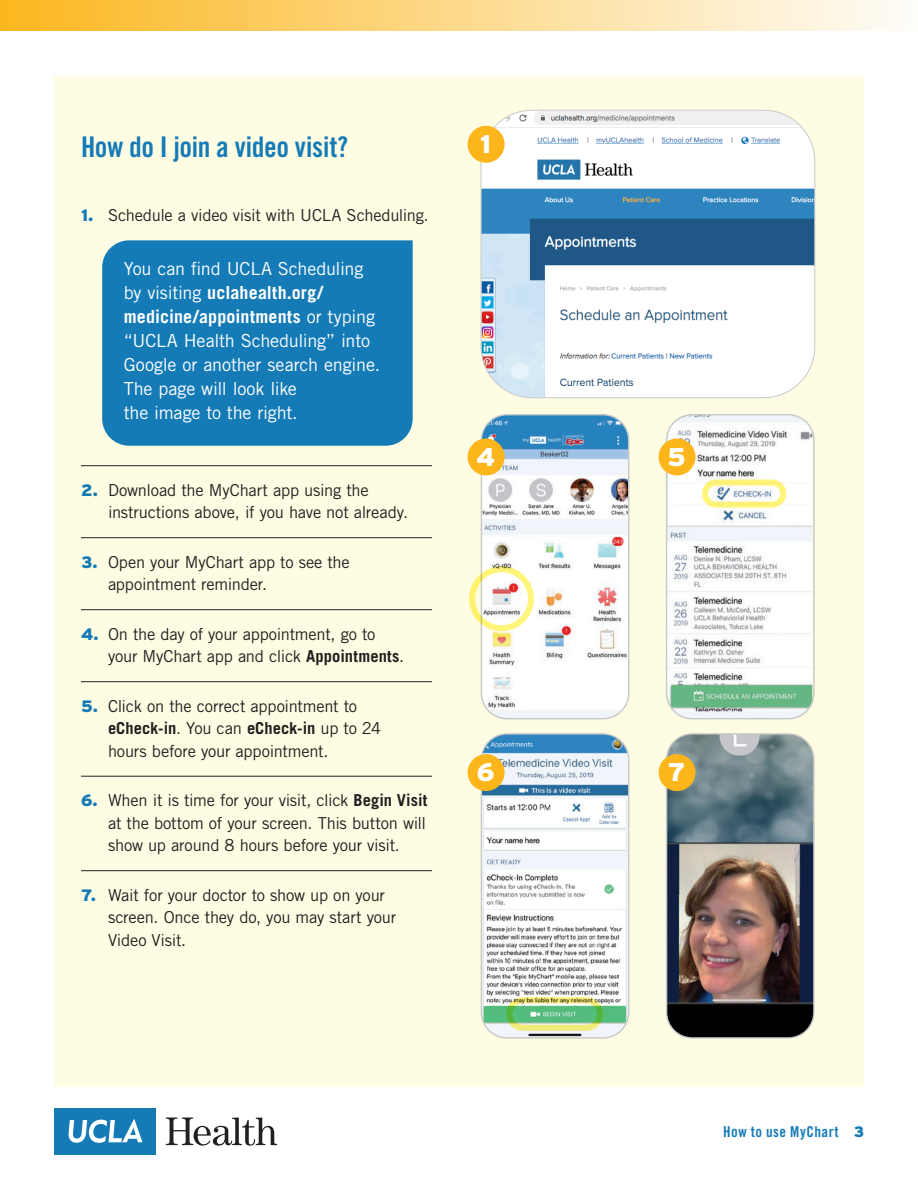
<style>
.page{position:relative;width:918px;height:1188px;background:#fff}
.page>*{position:absolute;margin:0;border:0;box-sizing:border-box;transform-origin:0 0}
.Question{font:28.5px "Trade Gothic Bold Cond Twenty";letter-spacing:-.01em;color:#157bb7}
.Body_Copy__12_16{font:900 25.65px "Interstate";color:#fff}
.TIP_Text{font:18px/24px "Trade Gothic";letter-spacing:-.01em;color:#fff}
.t1{font:16.5px/22.5px "Trade Gothic";letter-spacing:-.015em;color:#231f20}
.t2{font:15px "Trade Gothic Bold Cond Twenty";letter-spacing:.035em;color:#157bb7}
.s1{font-family:"Interstate";font-weight:900;color:#157bb7}
.s2{font-weight:700}
.s3{font-family:"Interstate";font-weight:900}
</style>
<div class="page">
<div style="left:0;top:0;width:918px;height:31px;background:linear-gradient(to right,#fcb71f,#fefdf9)"></div>
<div style="left:54px;top:1108px;width:101px;height:47px;background:#157bb7"></div>
<svg style="left:69px;top:1119px;width:73px;height:24px"></svg>
<svg style="left:166px;top:1118px;width:111px;height:28px"></svg>
<div style="left:54px;top:76px;width:810px;height:1010px;background:#fffce4"></div>
<hr style="left:81px;top:465px;width:351px;height:1px;background:#231f20">
<hr style="left:81px;top:537px;width:351px;height:1px;background:#231f20">
<hr style="left:81px;top:609px;width:351px;height:1px;background:#231f20">
<hr style="left:81px;top:681px;width:351px;height:1px;background:#231f20">
<hr style="left:81px;top:776px;width:351px;height:1px;background:#231f20">
<hr style="left:81px;top:870px;width:351px;height:1px;background:#231f20">
<img style="left:481px;top:110px;width:334px;height:288px">
<div style="left:102px;top:240px;width:311px;height:206px;background:#157bb7"></div>
<img style="left:481px;top:415px;width:148px;height:304px">
<div style="left:481px;top:414px;width:148px;height:305px;border:1px solid #c8c9c9;border-radius:26px"></div>
<img style="left:667px;top:416px;width:145px;height:303px">
<div style="left:666px;top:414px;width:149px;height:305px;border:1px solid #c8c9c9;border-radius:26px"></div>
<img style="left:481px;top:735px;width:148px;height:302px">
<div style="left:481px;top:733px;width:148px;height:306px;border:1px solid #c8c9c9;border-radius:26px"></div>
<img style="left:668px;top:735px;width:145px;height:302px">
<div style="left:666px;top:733px;width:149px;height:306px;border:1px solid #c8c9c9;border-radius:26px"></div>
<div style="left:468px;top:439px;width:37px;height:36px;background:#fcb61c;border-radius:50%"></div>
<div style="left:659px;top:439px;width:37px;height:36px;background:#fcb61c;border-radius:50%"></div>
<div style="left:468px;top:126px;width:37px;height:37px;background:#fcb61c;border-radius:50%"></div>
<div style="left:468px;top:754px;width:37px;height:37px;background:#fcb61c;border-radius:50%"></div>
<div style="left:659px;top:754px;width:37px;height:37px;background:#fcb61c;border-radius:50%"></div>
<div style="left:469px;top:566px;width:65px;height:65px;border:6px solid #fff57a;border-radius:50%"></div>
<div style="left:702px;top:480px;width:84px;height:28px;border:6px solid #fff57a;border-radius:11px"></div>
<div style="left:506px;top:997px;width:97px;height:34px;border:6px solid #fff57a;border-radius:14px"></div>
<p class="Question" style="left:81px;top:129px;width:269px">How do I join a video visit?</p>
<p class="t1" style="left:81px;top:204px;width:349px"><span class="s1">1.</span> Schedule a video visit with UCLA Scheduling.</p>
<p class="TIP_Text" style="left:124px;top:256px;width:258px">You can find UCLA Scheduling by visiting <span class="s2">uclahealth.org/ medicine/appointments</span> or typing “UCLA Health Scheduling” into<br>Google or another search engine.<br>The page will look like<br>the image to the right.</p>
<p class="t1" style="left:108px;top:478px;width:302px;text-indent:-27px"><span class="s1">2.</span> Download the MyChart app using the instructions above, if you have not already.</p>
<p class="t1" style="left:108px;top:550px;width:243px;text-indent:-27px"><span class="s1">3.</span> Open your MyChart app to see the appointment reminder.</p>
<p class="t1" style="left:108px;top:622px;width:298px;text-indent:-27px"><span class="s1">4.</span> On the day of your appointment, go to your MyChart app and click <span class="s2">Appointments</span>.</p>
<p class="t1" style="left:108px;top:694px;width:275px;text-indent:-27px"><span class="s1">5.</span> Click on the correct appointment to <span class="s2">eCheck-in</span>. You can <span class="s2">eCheck-in</span> up to 24 hours before your appointment.</p>
<p class="t1" style="left:108px;top:789px;width:321px;text-align:justify;text-indent:-27px"><span class="s1">6.</span> When it is time for your visit, click <span class="s2">Begin Visit </span>at the bottom of your screen. This button will show up around 8 hours before your visit.</p>
<p class="t1" style="left:108px;top:883px;width:290px;text-indent:-27px"><span class="s1">7.</span> Wait for your doctor to show up on your screen. Once they do, you may start your<br>Video Visit.</p>
<p class="Body_Copy__12_16" style="left:480px;top:129px;width:12px">1</p>
<p class="Body_Copy__12_16" style="left:476px;top:442px;width:21px">4</p>
<p class="Body_Copy__12_16" style="left:667px;top:442px;width:20px">5</p>
<p class="Body_Copy__12_16" style="left:477px;top:758px;width:19px">6</p>
<p class="Body_Copy__12_16" style="left:668px;top:758px;width:19px">7</p>
<p class="t2" style="left:723px;top:1123px;width:142px">How to use MyChart <span class="s3">3</span></p>
</div>
